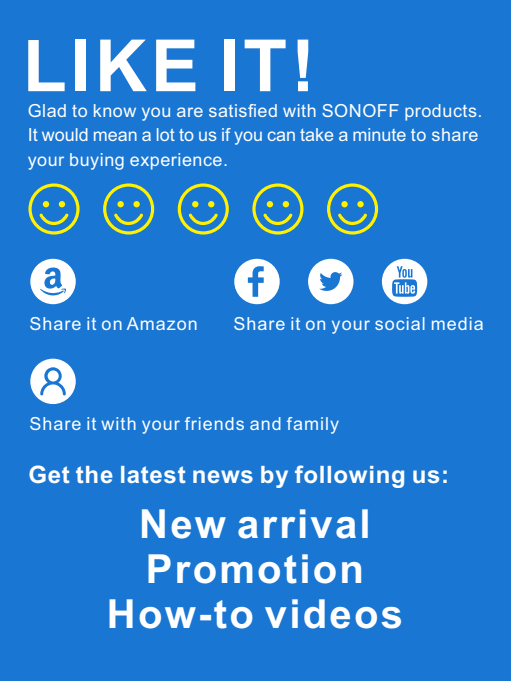
<style>
.page{position:relative;width:511px;height:681px;background:#fff}
.page>*{position:absolute;margin:0;border:0;box-sizing:border-box;transform-origin:0 0}
.t1{font:700 72px "Arial";letter-spacing:.055em;color:#fff}
.t2{font:700 40px/44.8px "Arial";letter-spacing:.055em;color:#fff;text-align:center}
.t3{font:700 24px "Arial";letter-spacing:.03em;color:#fff}
.t4{font:18px/24px "Arial";letter-spacing:.03em;color:#fff}
.t5{font:18px "Arial";letter-spacing:.055em;color:#fff}
</style>
<div class="page">
<div style="left:0;top:0;width:510px;height:680px;background:#1976d2"></div>
<svg style="left:28px;top:183px;width:51px;height:51px"></svg>
<svg style="left:103px;top:183px;width:51px;height:51px"></svg>
<svg style="left:177px;top:183px;width:52px;height:51px"></svg>
<svg style="left:252px;top:183px;width:51px;height:51px"></svg>
<svg style="left:327px;top:183px;width:51px;height:51px"></svg>
<div style="left:30px;top:358px;width:46px;height:46px;background:#fff;border-radius:50%"></div>
<svg style="left:40px;top:367px;width:26px;height:28px"></svg>
<div style="left:234px;top:259px;width:45px;height:45px;background:#fff;border-radius:50%"></div>
<svg style="left:247px;top:266px;width:16px;height:30px"></svg>
<div style="left:308px;top:259px;width:45px;height:45px;background:#fff;border-radius:50%"></div>
<svg style="left:319px;top:272px;width:23px;height:19px"></svg>
<div style="left:381px;top:259px;width:46px;height:45px;background:#fff;border-radius:50%"></div>
<svg style="left:392px;top:266px;width:25px;height:31px"></svg>
<div style="left:30px;top:259px;width:46px;height:45px;background:#fff;border-radius:50%"></div>
<svg style="left:40px;top:267px;width:26px;height:29px"></svg>
<h1 class="t1" style="left:23px;top:39px;width:293px">LIKE IT!</h1>
<p class="t4" style="left:28px;top:101px;width:456px">Glad to know you are satisfied with SONOFF products.<br>It would mean a lot to us if you can take a minute to share your buying experience.</p>
<p class="t5" style="left:29px;top:317px;width:170px">Share it on Amazon</p>
<p class="t5" style="left:233px;top:317px;width:252px">Share it on your social media</p>
<p class="t5" style="left:29px;top:416px;width:311px">Share it with your friends and family</p>
<h3 class="t3" style="left:28px;top:465px;width:422px">Get the latest news by following us:</h3>
<h2 class="t2" style="left:107px;top:505px;width:297px">New arrival<br>Promotion<br>How-to videos</h2>
</div>
